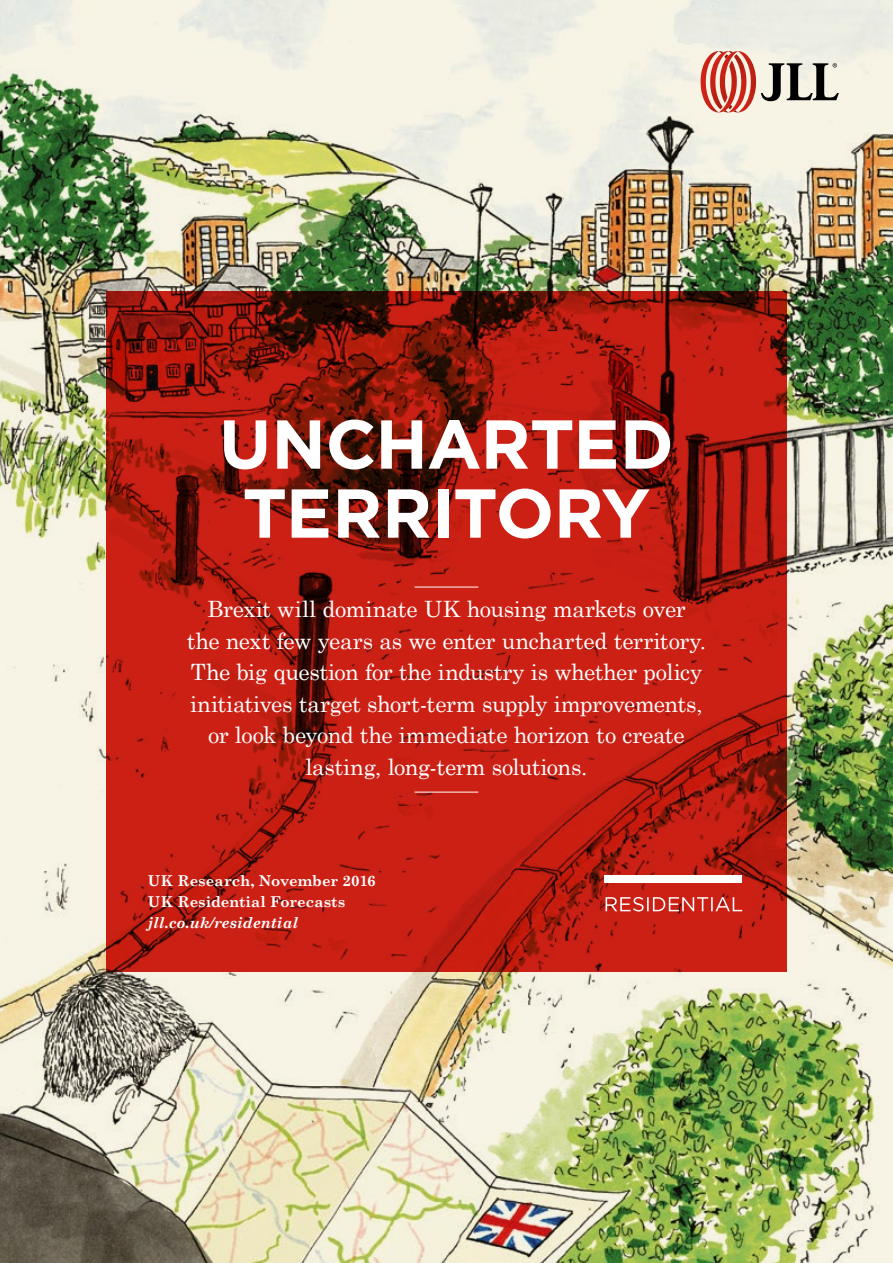
<style>
.page{position:relative;width:893px;height:1263px;background:#fff}
.page>*{position:absolute;margin:0;border:0;box-sizing:border-box;transform-origin:0 0}
.t1{font:700 69px/69px "Gotham HTF";letter-spacing:-.01em;color:#fff;text-align:center}
.t2{font:22.5px/31.5px "Century Schoolbook";letter-spacing:-.02em;color:#fff;text-align:center}
.t3{font:700 15px/21px "Century Schoolbook";color:#fff}
.t4{font:italic 700 15px "Century Schoolbook";letter-spacing:-.005em;color:#fff}
</style>
<div class="page">
<img style="left:0;top:0;width:893px;height:1263px">
<svg style="left:106px;top:291px;width:681px;height:681px;background:#af1b11"></svg>
<div style="left:604px;top:875px;width:138px;height:8px;background:#fff"></div>
<svg style="left:605px;top:897px;width:137px;height:14px;background:#d75b53"></svg>
<hr style="left:415px;top:587px;width:63px;height:1px;background:#fff">
<hr style="left:415px;top:792px;width:63px;height:1px;background:#fff">
<svg style="left:701px;top:51px;width:138px;height:62px;background:#cca99e"></svg>
<h1 class="t1" style="left:219px;top:408px;width:456px">UNCHARTED<br>TERRITORY</h1>
<p class="t2" style="left:187px;top:593px;width:521px">Brexit will dominate UK housing markets over<br>the next few years as we enter uncharted territory.<br>The big question for the industry is whether policy initiatives target short-term supply improvements, or look beyond the immediate horizon to create lasting, long-term solutions.</p>
<p class="t3" style="left:148px;top:870px;width:229px">UK Research, November 2016<br>UK Residential Forecasts</p>
<p class="t4" style="left:148px;top:914px;width:152px">jll.co.uk/residential</p>
</div>
